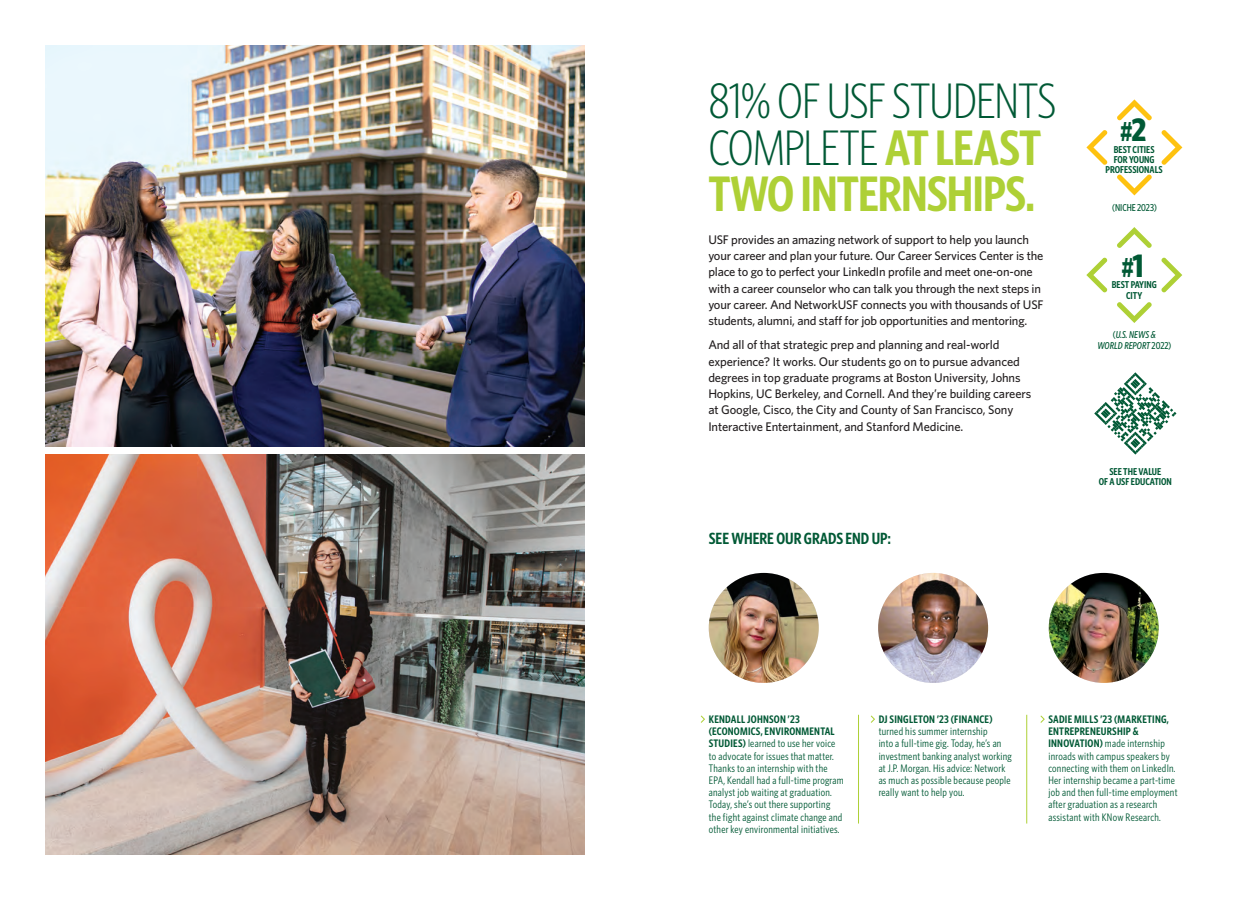
<style>
.page{position:relative;width:1260px;height:900px;background:#fff}
.page>*{position:absolute;margin:0;border:0;box-sizing:border-box;transform-origin:0 0}
.t1{font:300 50px/46.8px "Whitney Condensed";letter-spacing:-.02em;color:#005935}
.t2{font:700 27.5px "Whitney Condensed";color:#005935}
.t3{font:600 16.25px "Whitney Condensed";color:#005935}
.t4{font:500 12.5px/16.2px "Whitney";letter-spacing:-.015em;color:#231f20}
.t5{font:11px/12.1px "Whitney Condensed";letter-spacing:.025em;color:#005935}
.t6{font:600 10px/10.1px "Whitney Condensed";color:#005935;text-align:center}
.t7{font:italic 500 10px/10.1px "Whitney Condensed";color:#005935;text-align:center}
.t8{font:500 10px "Whitney Condensed";color:#005935}
.s1{font-weight:600;color:#aed036}
.s2{font-size:32.5px}
.s3{font-style:normal}
.s4{font-weight:600}
</style>
<div class="page">
<svg style="left:1161px;top:130px;width:21px;height:35px"></svg>
<svg style="left:1086px;top:130px;width:22px;height:35px"></svg>
<svg style="left:1117px;top:174px;width:35px;height:21px"></svg>
<svg style="left:1117px;top:99px;width:35px;height:22px"></svg>
<svg style="left:1161px;top:257px;width:21px;height:36px"></svg>
<svg style="left:1086px;top:257px;width:22px;height:36px"></svg>
<svg style="left:1117px;top:302px;width:35px;height:21px"></svg>
<svg style="left:1117px;top:227px;width:35px;height:21px"></svg>
<svg style="left:701px;top:715px;width:4px;height:8px"></svg>
<svg style="left:871px;top:715px;width:4px;height:8px"></svg>
<svg style="left:1040px;top:715px;width:5px;height:8px"></svg>
<hr style="left:858px;top:715px;width:1px;height:109px;background:#aed036">
<hr style="left:1026px;top:715px;width:1px;height:109px;background:#aed036">
<img style="left:45px;top:45px;width:540px;height:402px">
<img style="left:45px;top:455px;width:540px;height:400px">
<svg style="left:1094px;top:372px;width:82px;height:83px"></svg>
<img style="left:709px;top:573px;width:110px;height:110px;border-radius:55px">
<img style="left:878px;top:573px;width:110px;height:110px;border-radius:55px">
<img style="left:1049px;top:573px;width:110px;height:110px;border-radius:55px">
<h2 class="t1" style="left:708px;top:76px;width:349px">81% OF USF STUDENTS<br>COMPLETE <span class="s1">AT LEAST<br>TWO INTERNSHIPS.</span></h2>
<p class="t4" style="left:708px;top:231px;width:337px">USF provides an amazing network of support to help you launch your career and plan your future. Our Career Services Center is the place to go to perfect your LinkedIn profile and meet one-on-one with a career counselor who can talk you through the next steps in your career. And NetworkUSF connects you with thousands of USF students, alumni, and staff for job opportunities and mentoring.</p>
<p class="t4" style="left:708px;top:337px;width:324px">And all of that strategic prep and planning and real-world experience? It works. Our students go on to pursue advanced degrees in top graduate programs at Boston University, Johns Hopkins, UC Berkeley, and Cornell. And they’re building careers at Google, Cisco, the City and County of San Francisco, Sony Interactive Entertainment, and Stanford Medicine.</p>
<h3 class="t3" style="left:709px;top:528px;width:183px">SEE WHERE OUR GRADS END UP:</h3>
<p class="t2" style="left:1121px;top:113px;width:27px">#<span class="s2">2</span></p>
<p class="t6" style="left:1106px;top:144px;width:59px">BEST CITIES<br>FOR YOUNG<br>PROFESSIONALS</p>
<p class="t8" style="left:1112px;top:201px;width:46px">(NICHE 2023)</p>
<p class="t2" style="left:1122px;top:249px;width:24px">#<span class="s2">1</span></p>
<p class="t6" style="left:1112px;top:280px;width:46px">BEST PAYING<br>CITY</p>
<p class="t7" style="left:1097px;top:329px;width:76px"><span class="s3">(</span>U.S. NEWS &amp;<br>WORLD REPORT <span class="s3">2022)</span></p>
<p class="t6" style="left:1099px;top:466px;width:75px">SEE THE VALUE<br>OF A USF EDUCATION</p>
<p class="t5" style="left:709px;top:713px;width:136px"><span class="s4">KENDALL JOHNSON ’23 (ECONOMICS, ENVIRONMENTAL STUDIES)</span> learned to use her voice to advocate for issues that matter.<br>Thanks to an internship with the EPA, Kendall had a full-time program analyst job waiting at graduation.<br>Today, she’s out there supporting the fight against climate change and other key environmental initiatives.</p>
<p class="t5" style="left:879px;top:713px;width:135px"><span class="s4">DJ SINGLETON ’23 (FINANCE) </span>turned his summer internship<br>into a full-time gig. Today, he’s an investment banking analyst working at J.P. Morgan. His advice: Network as much as possible because people really want to help you.</p>
<p class="t5" style="left:1048px;top:713px;width:131px"><span class="s4">SADIE MILLS ’23 (MARKETING,<br>ENTREPRENEURSHIP &amp;<br>INNOVATION)</span> made internship inroads with campus speakers by connecting with them on LinkedIn.<br>Her internship became a part-time job and then full-time employment after graduation as a research assistant with KNow Research.</p>
</div>
